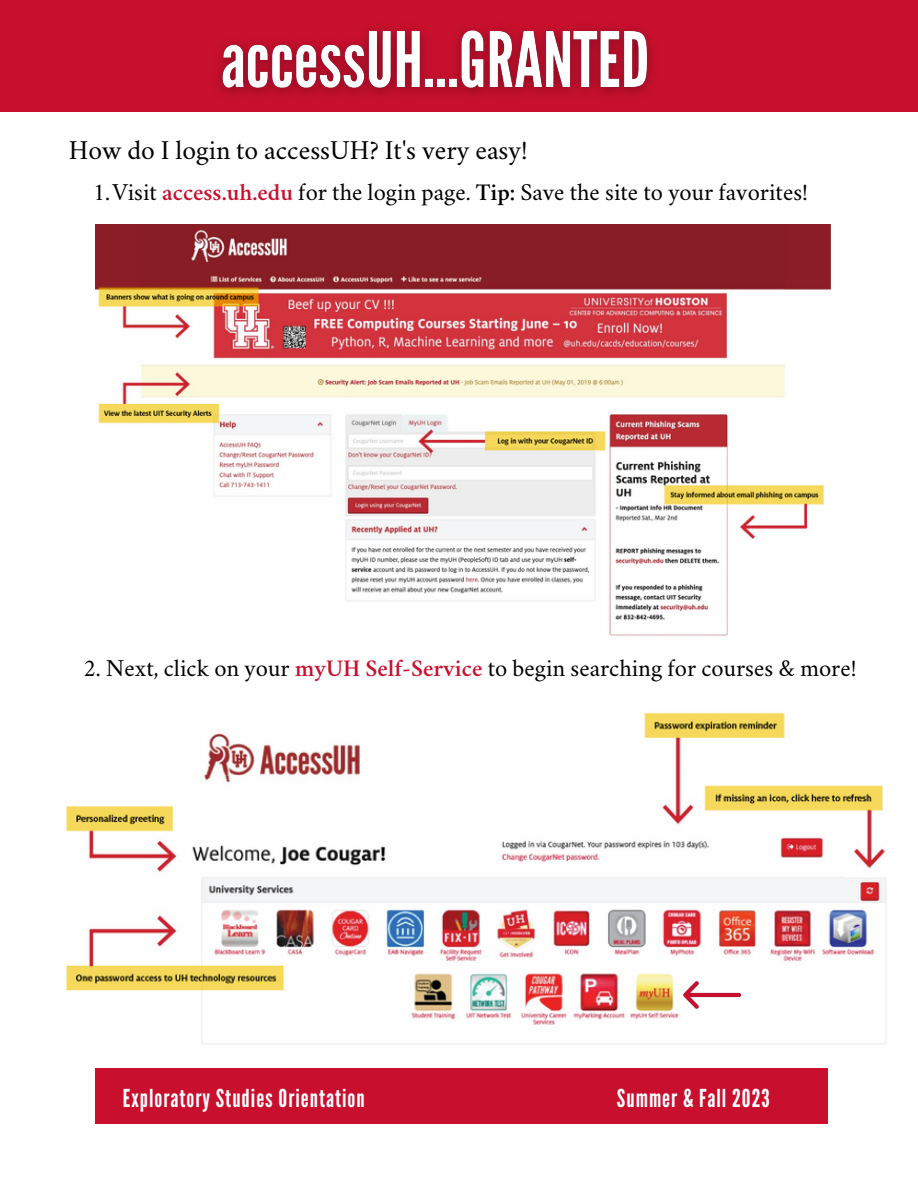
<style>
.page{position:relative;width:918px;height:1188px;background:#fff}
.page>*{position:absolute;margin:0;border:0;box-sizing:border-box;transform-origin:0 0}
.t1{font:27px "Crimson";color:#000}
.t2{font:24.6px "League Gothic";letter-spacing:.04em;color:#fff}
.t3{font:24px "Crimson";color:#000}
.s1{font-weight:600;color:#c8102e}
.s2{font-weight:600}
</style>
<div class="page">
<div style="left:0;top:0;width:918px;height:112px;background:#c8102e"></div>
<div style="left:95px;top:1069px;width:506px;height:55px;background:#c8102e"></div>
<div style="left:576px;top:1069px;width:252px;height:55px;background:#c8102e"></div>
<img style="left:95px;top:225px;width:736px;height:411px">
<img style="left:66px;top:712px;width:821px;height:332px">
<img style="left:683px;top:981px;width:58px;height:27px">
<img style="left:218px;top:28px;width:435px;height:68px">
<p class="t1" style="left:69px;top:139px;width:461px">How do I login to accessUH? It's very easy!</p>
<p class="t3" style="left:93px;top:183px;width:716px">1.Visit <span class="s1">access.uh.edu</span> for the login page. <span class="s2">Tip:</span> Save the site to your favorites!</p>
<p class="t3" style="left:84px;top:658px;width:774px">2. Next, click on your <span class="s1">myUH Self-Service</span> to begin searching for courses &amp; more!</p>
<p class="t2" style="left:123px;top:1084px;width:243px">Exploratory Studies Orientation</p>
<p class="t2" style="left:617px;top:1084px;width:154px">Summer &amp; Fall 2023</p>
</div>
